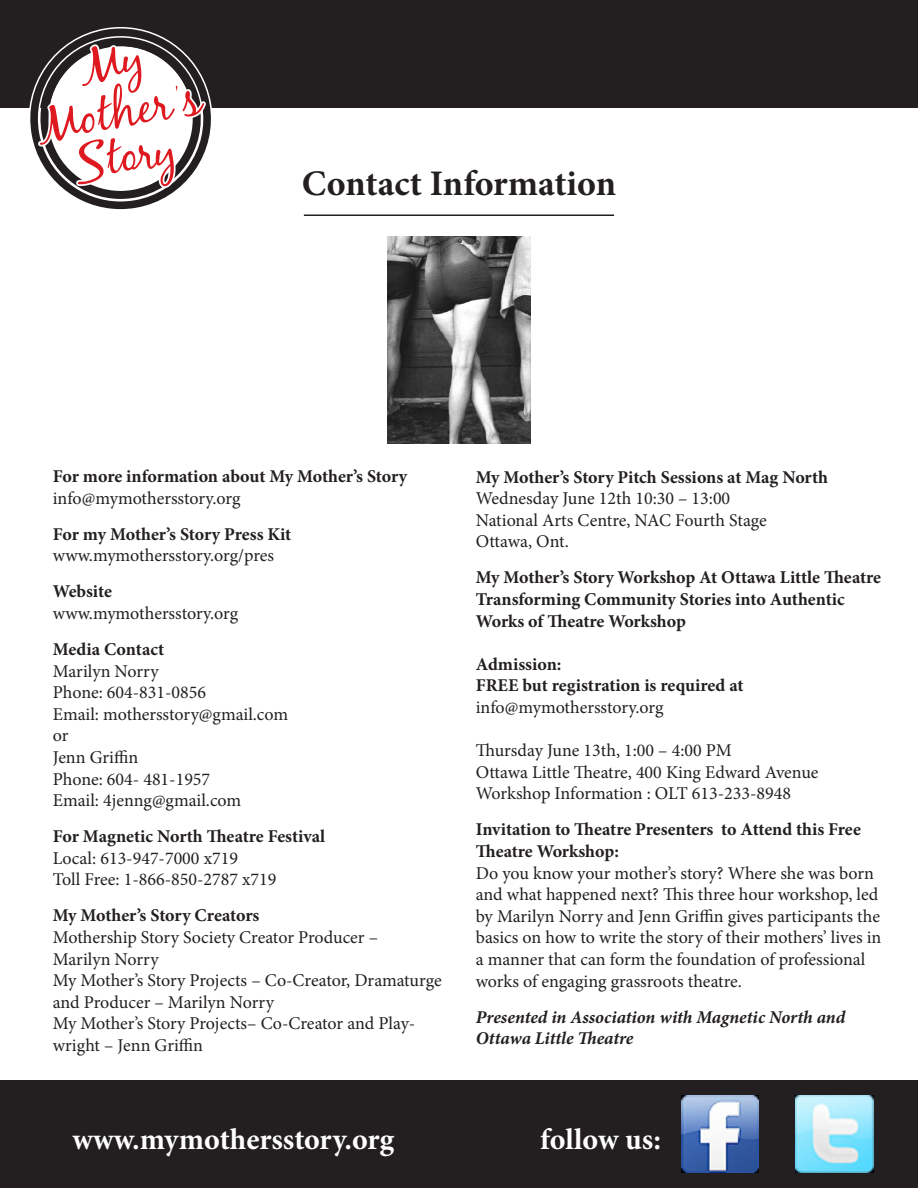
<style>
.page{position:relative;width:918px;height:1188px;background:#fff}
.page>*{position:absolute;margin:0;border:0;box-sizing:border-box;transform-origin:0 0}
.t1{font:700 36px "Minion Pro";letter-spacing:-.005em;color:#231f20}
.t2{font:700 30px "Minion Pro";color:#fff}
.t3{font:18px/21.6px "Minion Pro";letter-spacing:-.005em;color:#231f20}
.t4{font:700 18px/21.6px "Minion Pro";letter-spacing:-.005em;color:#231f20}
.t5{font:italic 700 18px "Minion Pro";letter-spacing:-.005em;color:#231f20}
</style>
<div class="page">
<div style="left:0;top:0;width:918px;height:108px;background:#231f20"></div>
<svg style="left:29px;top:27px;width:183px;height:183px"></svg>
<div style="left:0;top:1080px;width:918px;height:108px;background:#231f20"></div>
<hr style="left:304px;top:214px;width:310px;height:2px;background:#231f20">
<img style="left:388px;top:237px;width:142px;height:206px">
<img style="left:796px;top:1095px;width:78px;height:78px">
<img style="left:681px;top:1095px;width:78px;height:78px">
<p class="t1" style="left:302px;top:159px;width:316px">Contact Information</p>
<p class="t4" style="left:53px;top:466px;width:356px">For more information about My Mother’s Story</p>
<p class="t3" style="left:53px;top:487px;width:189px">info@mymothersstory.org</p>
<p class="t4" style="left:53px;top:523px;width:240px">For my Mother’s Story Press Kit</p>
<p class="t3" style="left:53px;top:545px;width:223px">www.mymothersstory.org/pres</p>
<p class="t4" style="left:53px;top:581px;width:61px">Website</p>
<p class="t3" style="left:53px;top:603px;width:187px">www.mymothersstory.org</p>
<p class="t4" style="left:53px;top:638px;width:113px">Media Contact</p>
<p class="t3" style="left:53px;top:660px;width:155px">Marilyn Norry<br>Phone: 604-831-0856</p>
<p class="t3" style="left:53px;top:703px;width:237px">Email: mothersstory@gmail.com</p>
<p class="t3" style="left:53px;top:725px;width:17px">or</p>
<p class="t3" style="left:53px;top:747px;width:159px">Jenn Griffin<br>Phone: 604- 481-1957</p>
<p class="t3" style="left:53px;top:790px;width:190px">Email: 4jenng@gmail.com</p>
<p class="t4" style="left:53px;top:826px;width:274px">For Magnetic North Theatre Festival</p>
<p class="t3" style="left:53px;top:847px;width:187px">Local: 613-947-7000 x719</p>
<p class="t3" style="left:53px;top:869px;width:225px">Toll Free: 1-866-850-2787 x719</p>
<p class="t4" style="left:53px;top:905px;width:208px">My Mother’s Story Creators</p>
<p class="t3" style="left:53px;top:927px;width:327px">Mothership Story Society Creator Producer –</p>
<p class="t3" style="left:53px;top:948px;width:107px">Marilyn Norry</p>
<p class="t3" style="left:53px;top:970px;width:390px">My Mother’s Story Projects – Co-Creator, Dramaturge and Producer – Marilyn Norry</p>
<p class="t3" style="left:53px;top:1013px;width:364px">My Mother’s Story Projects– Co-Creator and Play&shy;wright – Jenn Griffin</p>
<p class="t4" style="left:476px;top:466px;width:354px">My Mother’s Story Pitch Sessions at Mag North</p>
<p class="t3" style="left:476px;top:488px;width:256px">Wednesday June 12th 10:30 – 13:00</p>
<p class="t3" style="left:476px;top:509px;width:293px">National Arts Centre, NAC Fourth Stage</p>
<p class="t3" style="left:476px;top:531px;width:94px">Ottawa, Ont.</p>
<p class="t4" style="left:476px;top:567px;width:407px">My Mother’s Story Workshop At Ottawa Little Theatre</p>
<p class="t4" style="left:476px;top:588px;width:370px">Transforming Community Stories into Authentic<br>Works of Theatre Workshop</p>
<p class="t4" style="left:476px;top:653px;width:87px">Admission:</p>
<p class="t4" style="left:476px;top:675px;width:269px">FREE but registration is required at</p>
<p class="t3" style="left:476px;top:697px;width:189px">info@mymothersstory.org</p>
<p class="t3" style="left:476px;top:740px;width:258px">Thursday June 13th, 1:00 – 4:00 PM</p>
<p class="t3" style="left:476px;top:761px;width:344px">Ottawa Little Theatre, 400 King Edward Avenue</p>
<p class="t3" style="left:476px;top:783px;width:317px">Workshop Information : OLT 613-233-8948</p>
<p class="t4" style="left:476px;top:819px;width:387px">Invitation to Theatre Presenters to Attend this Free<br>Theatre Workshop:</p>
<p class="t3" style="left:476px;top:862px;width:407px">Do you know your mother’s story? Where she was born and what happened next? This three hour workshop, led by Marilyn Norry and Jenn Griffin gives participants the basics on how to write the story of their mothers’ lives in a manner that can form the foundation of professional works of engaging grassroots theatre.</p>
<p class="t5" style="left:476px;top:1004px;width:371px">Presented in Association with Magnetic North and</p>
<p class="t5" style="left:476px;top:1026px;width:159px">Ottawa Little Theatre</p>
<p class="t2" style="left:72px;top:1119px;width:323px">www.mymothersstory.org</p>
<p class="t2" style="left:540px;top:1118px;width:122px">follow us:</p>
</div>
